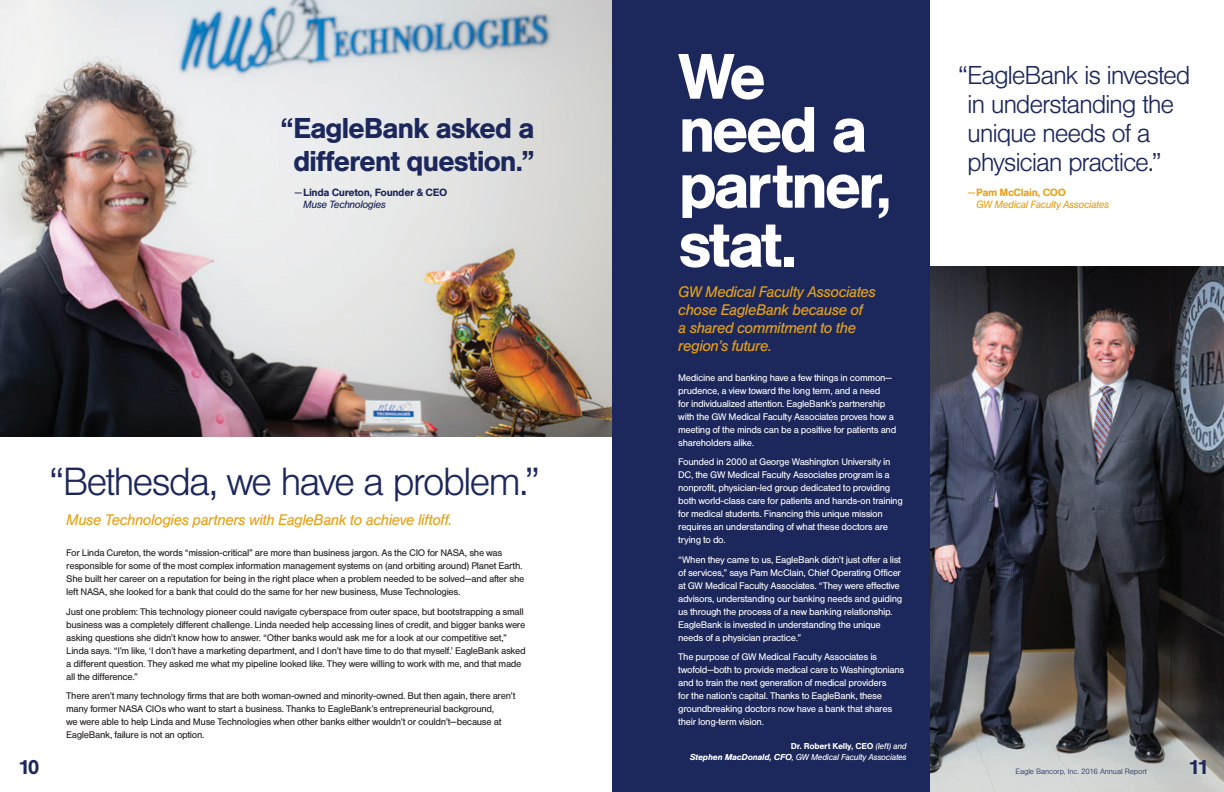
<style>
.page{position:relative;width:1224px;height:792px;background:#fff}
.page>*{position:absolute;margin:0;border:0;box-sizing:border-box;transform-origin:0 0}
.t1{font:700 67px/56px "Nimbus San";letter-spacing:-.065em;color:#fff}
.t2{font:300 41px "Nimbus San";letter-spacing:-.055em;color:#1c275b}
.t3{font:700 30px/33px "Nimbus San";letter-spacing:-.045em;color:#1c275b;text-align:center}
.t4{font:300 27px/29px "Nimbus San";letter-spacing:-.05em;color:#1c275b}
.t5{font:700 21px "Nimbus San";color:#1c275b}
.t6{font:italic 16px/18px "Nimbus San";letter-spacing:-.025em;color:#e6a218}
.t7{font:700 11px/12px "Nimbus San";letter-spacing:-.035em;color:#1c275b}
.t8{font:italic 11px/12px "Nimbus San";letter-spacing:-.035em;color:#e6a218}
.t9{font:10px/13px "Nimbus San";letter-spacing:-.03em;color:#231f20}
.t10{font:10px/13px "Nimbus San";letter-spacing:-.03em;color:#fff}
.t11{font:italic 9px/11px "Nimbus San";letter-spacing:-.03em;color:#fff;text-align:right}
.t12{font:300 8px "Nimbus San";letter-spacing:-.01em;color:#1c275b}
.s1{font-weight:400}
.s2{font-weight:400;font-style:italic}
.s3{font-style:normal}
.s4{font-weight:700;font-style:normal}
.s5{font-weight:700}
</style>
<div class="page">
<img style="left:929px;top:267px;width:295px;height:525px">
<img style="left:0;top:0;width:612px;height:437px">
<div style="left:612px;top:0;width:317px;height:792px;background:#1c275b"></div>
<h3 class="t3" style="left:280px;top:112px;width:256px">“EagleBank asked a different question.”</h3>
<p class="t7" style="left:303px;top:187px;width:146px;text-indent:-9px"><span class="s1">—</span> Linda Cureton, Founder &amp; CEO<br><span class="s2">Muse Technologies</span></p>
<h2 class="t2" style="left:49px;top:460px;width:493px">“Bethesda, we have a problem.”</h2>
<h3 class="t6" style="left:66px;top:511px;width:387px">Muse Technologies partners with EagleBank to achieve liftoff.</h3>
<p class="t9" style="left:66px;top:546px;width:460px">For Linda Cureton, the words “mission-critical” are more than business jargon. As the CIO for NASA, she was responsible for some of the most complex information management systems on (and orbiting around) Planet Earth.<br>She built her career on a reputation for being in the right place when a problem needed to be solved—and after she left NASA, she looked for a bank that could do the same for her new business, Muse Technologies.</p>
<p class="t9" style="left:66px;top:605px;width:461px">Just one problem: This technology pioneer could navigate cyberspace from outer space, but bootstrapping a small business was a completely different challenge. Linda needed help accessing lines of credit, and bigger banks were asking questions she didn’t know how to answer. “Other banks would ask me for a look at our competitive set,” Linda says. “I’m like, ‘I don’t have a marketing department, and I don’t have time to do that myself.’ EagleBank asked a different question. They asked me what my pipeline looked like. They were willing to work with me, and that made all the difference.”</p>
<p class="t9" style="left:66px;top:689px;width:451px">There aren’t many technology firms that are both woman-owned and minority-owned. But then again, there aren’t many former NASA CIOs who want to start a business. Thanks to EagleBank’s entrepreneurial background,<br>we were able to help Linda and Muse Technologies when other banks either wouldn’t or couldn’t—because at EagleBank, failure is not an option.</p>
<h1 class="t1" style="left:678px;top:49px;width:216px">We need a partner, stat.</h1>
<h3 class="t6" style="left:678px;top:283px;width:199px">GW Medical Faculty Associates chose EagleBank because of<br>a shared commitment to the region’s future.</h3>
<p class="t10" style="left:678px;top:371px;width:220px">Medicine and banking have a few things in common— prudence, a view toward the long term, and a need<br>for individualized attention. EagleBank’s partnership with the GW Medical Faculty Associates proves how a meeting of the minds can be a positive for patients and shareholders alike.</p>
<p class="t10" style="left:678px;top:455px;width:226px">Founded in 2000 at George Washington University in DC, the GW Medical Faculty Associates program is a nonprofit, physician-led group dedicated to providing both world-class care for patients and hands-on training for medical students. Financing this unique mission requires an understanding of what these doctors are trying to do.</p>
<p class="t10" style="left:678px;top:553px;width:225px">“When they came to us, EagleBank didn’t just offer a list of services,” says Pam McClain, Chief Operating Officer at GW Medical Faculty Associates. “They were effective advisors, understanding our banking needs and guiding us through the process of a new banking relationship.<br>EagleBank is invested in understanding the unique needs of a physician practice.”</p>
<p class="t10" style="left:678px;top:650px;width:228px">The purpose of GW Medical Faculty Associates is twofold—both to provide medical care to Washingtonians and to train the next generation of medical providers<br>for the nation’s capital. Thanks to EagleBank, these groundbreaking doctors now have a bank that shares their long-term vision.</p>
<h3 class="t4" style="left:967px;top:61px;width:225px;text-indent:-9px">“EagleBank is invested in understanding the unique needs of a physician practice.”</h3>
<p class="t8" style="left:976px;top:187px;width:134px;text-indent:-8px"><span class="s3">—</span><span class="s4">Pam McClain, COO<br></span>GW Medical Faculty Associates</p>
<p class="t11" style="left:690px;top:741px;width:219px"><span class="s4">Dr. Robert Kelly, CEO</span> (left) and<br><span class="s5">Stephen MacDonald, CFO</span>, GW Medical Faculty Associates</p>
<h3 class="t5" style="left:18px;top:755px;width:23px">10</h3>
<p class="t12" style="left:1016px;top:767px;width:133px">Eagle Bancorp, Inc. 2016 Annual Report</p>
<h3 class="t5" style="left:1188px;top:755px;width:22px">11</h3>
</div>
